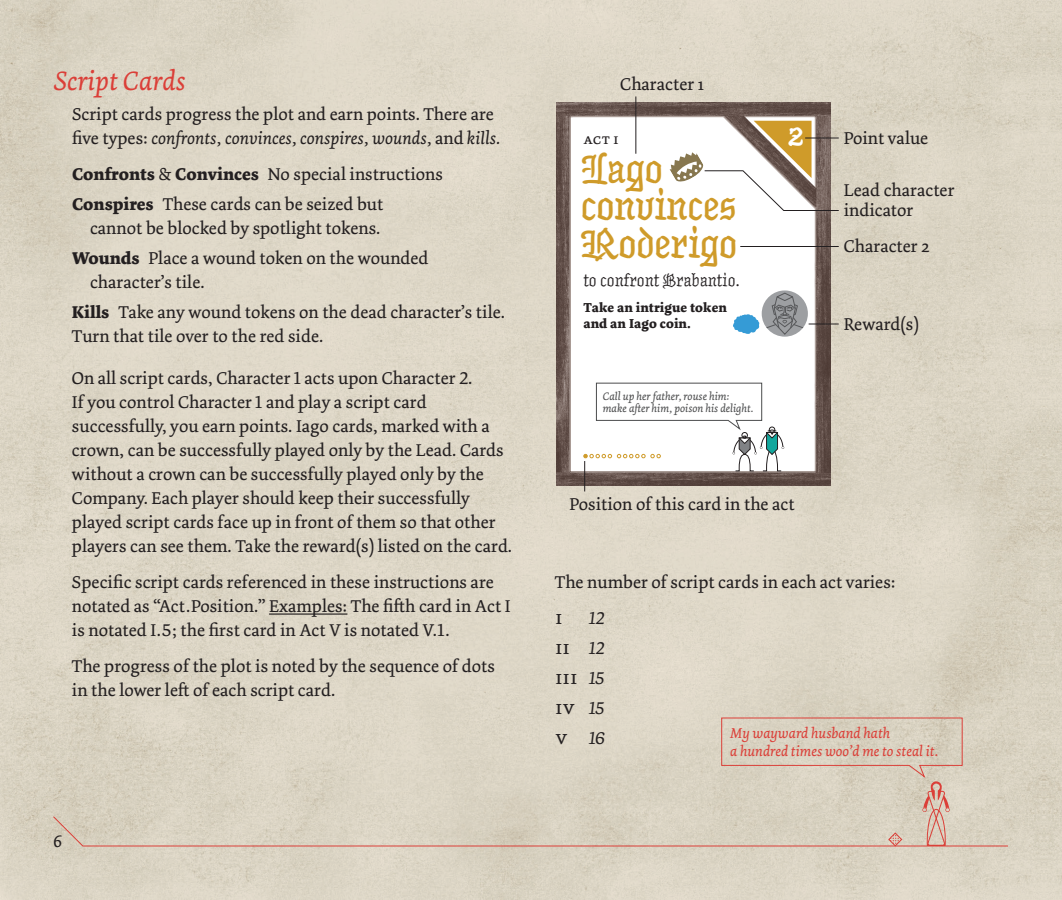
<style>
.page{position:relative;width:1062px;height:900px;background:#fff}
.page>*{position:absolute;margin:0;border:0;box-sizing:border-box;transform-origin:0 0}
.t1{font:500 48.8px/37.6px "Inkwell Blackletter";letter-spacing:-.005em;color:#cf9b2a}
.t2{font:700 32px "Inkwell Blackletter";color:#fff}
.t3{font:italic 28px "Dolly Pro";color:#db3f38}
.t4{font:21.4px "Inkwell Blackletter";letter-spacing:.01em;color:#231f20}
.t5{font:20px/30px "Dolly Pro Regular Small Caps";color:#231f20;text-align:justify}
.t6{font:18px/24px "Dolly Pro";color:#231f20}
.t7{font:italic 18px "Dolly Pro";color:#231f20}
.t8{font:15.2px "Dolly Pro Regular Small Caps";color:#231f20}
.t9{font:italic 15px/18px "Dolly Pro";color:#db3f38}
.t10{font:700 13.8px/16.8px "Dolly Pro";letter-spacing:.01em;color:#231f20}
.t11{font:italic 11.4px/12.6px "Dolly Pro";color:#4b4c4d}
.s1{font-style:italic}
.s2{font-weight:700}
.s3{font-family:"Dolly Pro";font-style:italic;font-size:18px}
.s4{font-family:"Dolly Pro Regular Small Caps";font-style:normal;font-size:20px}
</style>
<div class="page">
<img style="left:0;top:0;width:1062px;height:900px">
<hr style="left:269px;top:613px;width:78px;height:2px;background:#231f20">
<svg style="left:52px;top:717px;width:957px;height:130px;background:#d9d0bf"></svg>
<img style="left:556px;top:102px;width:274px;height:384px">
<svg style="left:583px;top:382px;width:201px;height:89px"></svg>
<svg style="left:733px;top:290px;width:75px;height:47px"></svg>
<svg style="left:669px;top:121px;width:171px;height:91px"></svg>
<hr style="left:740px;top:246px;width:99px;height:1px;background:#231f20">
<hr style="left:809px;top:324px;width:30px;height:1px;background:#231f20">
<hr style="left:584px;top:461px;width:1px;height:31px;background:#231f20">
<hr style="left:635px;top:96px;width:1px;height:58px;background:#231f20">
<h3 class="t3" style="left:54px;top:63px;width:133px">Script Cards</h3>
<p class="t6" style="left:72px;top:102px;width:430px">Script cards progress the plot and earn points. There are five types: <span class="s1">confronts, convinces, conspires, wounds,</span> and <span class="s1">kills.</span></p>
<p class="t6" style="left:72px;top:159px;width:372px;line-height:30px"><span class="s2">Confronts</span> &amp; <span class="s2">Convinces</span> No special instructions<br><span class="s2">Conspires</span> These cards can be seized but</p>
<p class="t6" style="left:72px;top:213px;width:358px;line-height:30px;text-indent:18px">cannot be blocked by spotlight tokens.<br><span class="s2">Wounds</span> Place a wound token on the wounded</p>
<p class="t6" style="left:72px;top:267px;width:435px;line-height:30px;text-indent:18px">character’s tile.<br><span class="s2">Kills</span> Take any wound tokens on the dead character’s tile.</p>
<p class="t6" style="left:72px;top:324px;width:253px">Turn that tile over to the red side.</p>
<p class="t6" style="left:72px;top:366px;width:442px">On all script cards, Character 1 acts upon Character 2.<br>If you control Character 1 and play a script card successfully, you earn points. Iago cards, marked with a crown, can be successfully played only by the Lead. Cards without a crown can be successfully played only by the Company. Each player should keep their successfully played script cards face up in front of them so that other players can see them. Take the reward(s) listed on the card.</p>
<p class="t6" style="left:72px;top:570px;width:440px">Specific script cards referenced in these instructions are notated as “Act.Position.” Examples: The fifth card in Act I is notated I.5; the first card in Act V is notated V.1.</p>
<p class="t6" style="left:72px;top:654px;width:424px">The progress of the plot is noted by the sequence of dots in the lower left of each script card.</p>
<p class="t6" style="left:53px;top:829px;width:11px">6</p>
<p class="t6" style="left:620px;top:72px;width:85px">Character 1</p>
<p class="t8" style="left:583px;top:129px;width:37px">act i</p>
<h2 class="t2" style="left:788px;top:112px;width:18px">2</h2>
<h1 class="t1" style="left:580px;top:147px;width:159px">Iago convinces<br>Roderigo</h1>
<p class="t4" style="left:583px;top:265px;width:158px">to confront Brabantio.</p>
<p class="t10" style="left:583px;top:299px;width:145px">Take an intrigue token and an Iago coin.</p>
<p class="t11" style="left:603px;top:389px;width:152px">Call up her father, rouse him: make after him, poison his delight.</p>
<p class="t6" style="left:570px;top:492px;width:227px">Position of this card in the act</p>
<p class="t6" style="left:844px;top:126px;width:86px">Point value</p>
<p class="t6" style="left:844px;top:180px;width:112px;line-height:20px">Lead character indicator</p>
<p class="t6" style="left:844px;top:234px;width:87px">Character 2</p>
<p class="t6" style="left:844px;top:312px;width:77px">Reward(s)</p>
<p class="t6" style="left:555px;top:570px;width:342px">The number of script cards in each act varies:</p>
<p class="t5" style="left:555px;top:602px;width:9px">i</p>
<p class="t7" style="left:589px;top:606px;width:17px">12</p>
<p class="t5" style="left:555px;top:632px;width:51px">ii <span class="s3">12 </span>iii <span class="s3">15 </span>iv <span class="s3">15</span></p>
<p class="t7" style="left:555px;top:726px;width:52px"><span class="s4">v</span> 16</p>
<p class="t9" style="left:730px;top:724px;width:209px">My wayward husband hath<br>a hundred times woo’d me to steal it.</p>
</div>
